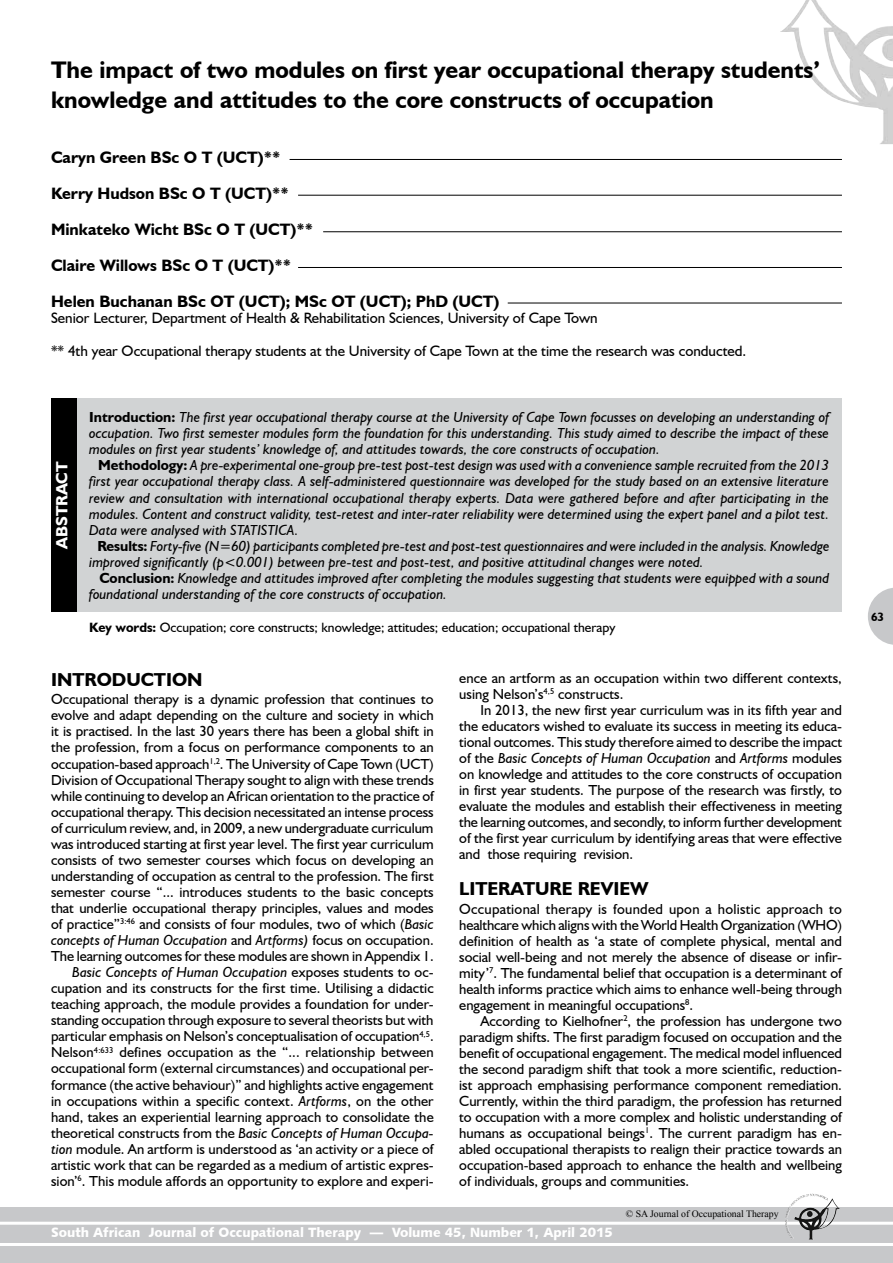
<style>
.page{position:relative;width:893px;height:1263px;background:#fff}
.page>*{position:absolute;margin:0;border:0;box-sizing:border-box;transform-origin:0 0}
.t1{font:700 24px/30px "Humanist 521 BT";color:#000}
.t2{font:700 18.75px "Humanist 521 BT";color:#000}
.t3{font:700 16.5px/36px "Humanist 521 BT";color:#000}
.t4{font:700 16.35px "Humanist 521 BT";color:#fff}
.t5{font:15px "Humanist 521 BT";color:#000}
.t6{font:14.55px/16px "Humanist 521 BT";color:#000;text-align:justify}
.t7{font:italic 14.55px/16px "Humanist 521 BT";color:#000;text-align:justify}
.t8{font:13.5px "Humanist 521 BT";color:#000}
.t9{font:13.5px "Humanist 531 BT Black A";color:#fff}
.t10{font:700 12px "Humanist 521 BT";color:#000}
.t11{font:9.75px "Times New Roman";color:#000}
.s1{font-weight:700;font-style:normal}
.s2{font-weight:700}
.s3{font-style:italic}
</style>
<div class="page">
<svg style="left:868px;top:588px;width:25px;height:57px"></svg>
<div style="left:0;top:1208px;width:893px;height:55px;background:#c7c8ca"></div>
<hr style="left:0;top:1222px;width:893px;height:3px;background:#fff">
<hr style="left:0;top:1243px;width:893px;height:3px;background:#fff">
<img style="left:805px;top:1194px;width:18px;height:4px">
<img style="left:780px;top:0;width:113px;height:144px">
<hr style="left:290px;top:159px;width:552px;height:1px;background:#000">
<hr style="left:298px;top:195px;width:544px;height:1px;background:#000">
<hr style="left:323px;top:231px;width:519px;height:1px;background:#000">
<hr style="left:298px;top:267px;width:544px;height:1px;background:#000">
<hr style="left:508px;top:303px;width:334px;height:1px;background:#000">
<div style="left:51px;top:398px;width:791px;height:214px;background:#d1d3d4"></div>
<div style="left:51px;top:398px;width:25px;height:214px;background:#000"></div>
<h1 class="t1" style="left:51px;top:54px;width:770px">The impact of two modules on first year occupational therapy students’ knowledge and attitudes to the core constructs of occupation</h1>
<p class="t3" style="left:51px;top:139px;width:450px">Caryn Green BSc O T (UCT)**<br>Kerry Hudson BSc O T (UCT)**<br>Minkateko Wicht BSc O T (UCT)**<br>Claire Willows BSc O T (UCT)**<br>Helen Buchanan BSc OT (UCT); MSc OT (UCT); PhD (UCT)</p>
<p class="t5" style="left:51px;top:309px;width:548px">Senior Lecturer, Department of Health &amp; Rehabilitation Sciences, University of Cape Town</p>
<p class="t5" style="left:51px;top:342px;width:697px">** 4th year Occupational therapy students at the University of Cape Town at the time the research was conducted.</p>
<p class="t4" style="left:52px;top:549px;width:89px;rotate:-90deg">ABSTRACT</p>
<p class="t7" style="left:89px;top:409px;width:741px"><span class="s1">Introduction:</span> The first year occupational therapy course at the University of Cape Town focusses on developing an understanding of occupation. Two first semester modules form the foundation for this understanding. This study aimed to describe the impact of these modules on first year students’ knowledge of, and attitudes towards, the core constructs of occupation.</p>
<p class="t7" style="left:98px;top:457px;width:732px"><span class="s1">Methodology:</span> A pre-experimental one-group pre-test post-test design was used with a convenience sample recruited from the 2013</p>
<p class="t7" style="left:89px;top:473px;width:741px">first year occupational therapy class. A self-administered questionnaire was developed for the study based on an extensive literature</p>
<p class="t7" style="left:89px;top:489px;width:741px">review and consultation with international occupational therapy experts. Data were gathered before and after participating in the</p>
<p class="t7" style="left:89px;top:505px;width:741px">modules. Content and construct validity, test-retest and inter-rater reliability were determined using the expert panel and a pilot test.</p>
<p class="t7" style="left:89px;top:521px;width:211px">Data were analysed with STATISTICA.</p>
<p class="t7" style="left:97px;top:537px;width:734px"><span class="s1">Results:</span> Forty-five (N=60) participants completed pre-test and post-test questionnaires and were included in the analysis. Knowledge</p>
<p class="t7" style="left:89px;top:553px;width:616px">improved significantly (p&lt;0.001) between pre-test and post-test, and positive attitudinal changes were noted.</p>
<p class="t7" style="left:99px;top:569px;width:731px"><span class="s1">Conclusion:</span> Knowledge and attitudes improved after completing the modules suggesting that students were equipped with a sound</p>
<p class="t7" style="left:89px;top:585px;width:359px">foundational understanding of the core constructs of occupation.</p>
<p class="t8" style="left:89px;top:619px;width:527px"><span class="s2">Key words:</span> Occupation; core constructs; knowledge; attitudes; education; occupational therapy</p>
<p class="t2" style="left:51px;top:668px;width:153px">INTRODUCTION</p>
<p class="t6" style="left:51px;top:691px;width:384px;text-align:right">Occupational therapy is a dynamic profession that continues to evolve and adapt depending on the culture and society in which it is practised. In the last 30 years there has been a global shift in the profession, from a focus on performance components to an occupation-based approach<sup>1,2</sup>. The University of Cape Town (UCT)<br>Division of Occupational Therapy sought to align with these trends while continuing to develop an African orientation to the practice of occupational therapy. This decision necessitated an intense process of curriculum review, and, in 2009, a new undergraduate curriculum was introduced starting at first year level. The first year curriculum consists of two semester courses which focus on developing an understanding of occupation as central to the profession. The first semester course “... introduces students to the basic concepts that underlie occupational therapy principles, values and modes of practice”<sup>3:46</sup> and consists of four modules, two of which (<span class="s3">Basic concepts of Human Occupation</span> and <span class="s3">Artforms)</span> focus on occupation.<br>The learning outcomes for these modules are shown in Appendix 1.<br><span class="s3">Basic Concepts of Human Occupation</span> exposes students to oc&shy;cupation and its constructs for the first time. Utilising a didactic teaching approach, the module provides a foundation for under&shy;standing occupation through exposure to several theorists but with particular emphasis on Nelson’s conceptualisation of occupation<sup>4,5</sup>.<br>Nelson<sup>4:633</sup> defines occupation as the “... relationship between occupational form (external circumstances) and occupational per&shy;formance (the active behaviour)” and highlights active engagement in occupations within a specific context. <span class="s3">Artforms</span>, on the other hand, takes an experiential learning approach to consolidate the theoretical constructs from the <span class="s3">Basic Concepts of Human Occupa&shy;tion</span> module. An artform is understood as ‘an activity or a piece of artistic work that can be regarded as a medium of artistic expres&shy;sion’<sup>6</sup>. This module affords an opportunity to explore and experi-</p>
<p class="t6" style="left:459px;top:670px;width:384px">ence an artform as an occupation within two different contexts, using Nelson’s<sup>4,5</sup> constructs.</p>
<p class="t6" style="left:459px;top:702px;width:384px;text-indent:21px">In 2013, the new first year curriculum was in its fifth year and the educators wished to evaluate its success in meeting its educa&shy;tional outcomes. This study therefore aimed to describe the impact of the <span class="s3">Basic Concepts of Human Occupation</span> and <span class="s3">Artforms</span> modules on knowledge and attitudes to the core constructs of occupation in first year students. The purpose of the research was firstly, to evaluate the modules and establish their effectiveness in meeting the learning outcomes, and secondly, to inform further development of the first year curriculum by identifying areas that were effective and those requiring revision.</p>
<p class="t2" style="left:459px;top:877px;width:191px">LITERATURE REVIEW</p>
<p class="t6" style="left:459px;top:900px;width:384px">Occupational therapy is founded upon a holistic approach to healthcare which aligns with the World Health Organization (WHO) definition of health as ‘a state of complete physical, mental and social well-being and not merely the absence of disease or infir&shy;mity’<sup>7</sup>. The fundamental belief that occupation is a determinant of health informs practice which aims to enhance well-being through engagement in meaningful occupations<sup>8</sup>.</p>
<p class="t6" style="left:459px;top:1013px;width:384px;text-indent:21px">According to Kielhofner<sup>2</sup>, the profession has undergone two paradigm shifts. The first paradigm focused on occupation and the benefit of occupational engagement. The medical model influenced the second paradigm shift that took a more scientific, reduction&shy;ist approach emphasising performance component remediation.<br>Currently, within the third paradigm, the profession has returned to occupation with a more complex and holistic understanding of humans as occupational beings<sup>1</sup>. The current paradigm has en&shy;abled occupational therapists to realign their practice towards an occupation-based approach to enhance the health and wellbeing of individuals, groups and communities.</p>
<p class="t11" style="left:626px;top:1207px;width:154px">© SA Journal of Occupational Therapy</p>
<p class="t9" style="left:51px;top:1224px;width:563px">South African Journal of Occupational Therapy — Volume 45, Number 1, April 2015</p>
<p class="t10" style="left:871px;top:609px;width:15px">63</p>
</div>
